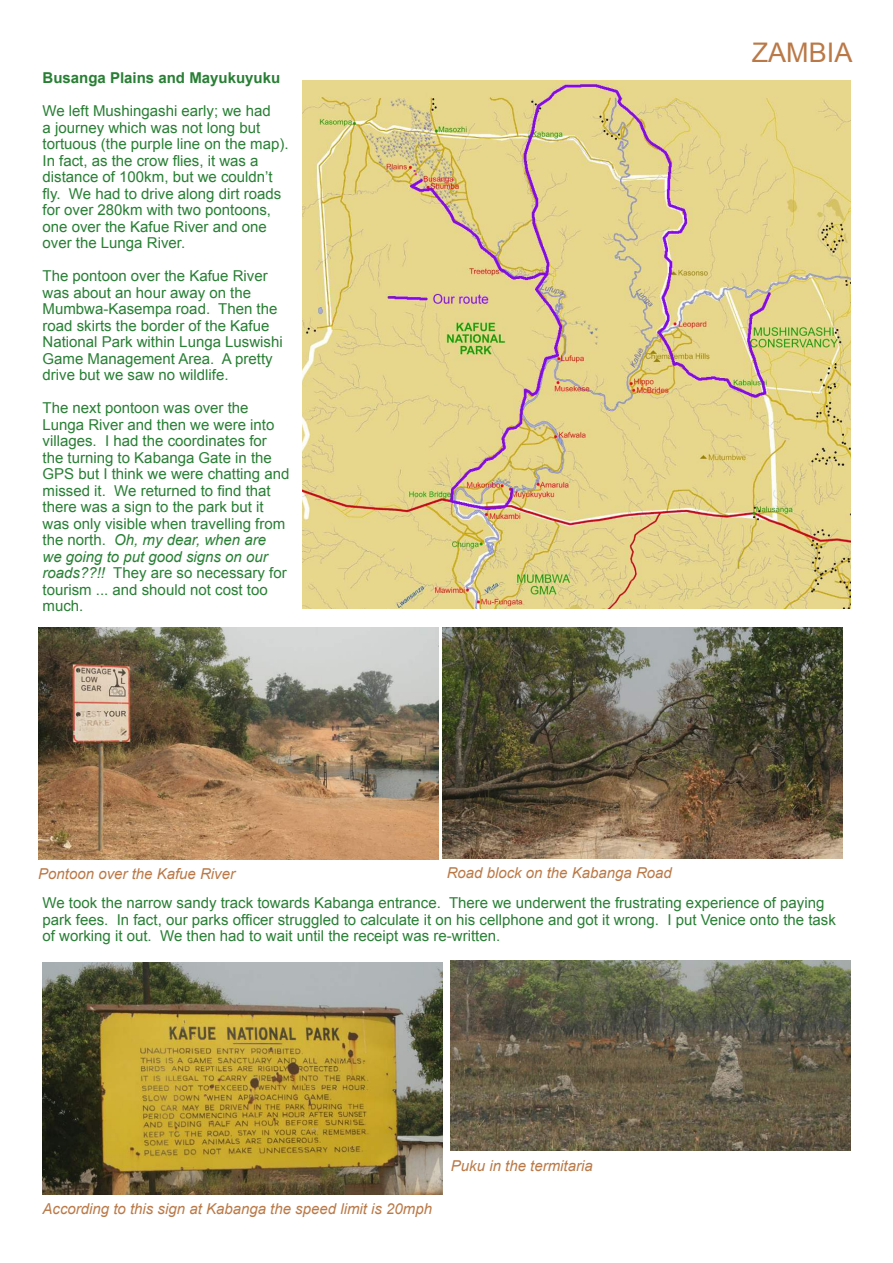
<style>
.page{position:relative;width:893px;height:1263px;background:#fff}
.page>*{position:absolute;margin:0;border:0;box-sizing:border-box;transform-origin:0 0}
.t1{font:27px "Arial";color:#ba7947}
.t2{font:15px/16.5px "Arial";color:#287f34}
.t3{font:italic 15px "Arial";color:#ba7947}
.t4{font:700 15px "Arial";color:#287f34}
.s1{font-style:italic}
</style>
<div class="page">
<img style="left:38px;top:628px;width:400px;height:231px">
<img style="left:302px;top:81px;width:548px;height:528px">
<img style="left:442px;top:627px;width:400px;height:232px">
<img style="left:43px;top:963px;width:399px;height:232px">
<img style="left:451px;top:961px;width:399px;height:190px">
<p class="t4" style="left:43px;top:72px;width:239px">Busanga Plains and Mayukuyuku</p>
<p class="t2" style="left:43px;top:104px;width:247px">We left Mushingashi early; we had<br>a journey which was not long but tortuous (the purple line on the map).<br>In fact, as the crow flies, it was a distance of 100km, but we couldn’t fly. We had to drive along dirt roads for over 280km with two pontoons, one over the Kafue River and one over the Lunga River.</p>
<p class="t2" style="left:43px;top:269px;width:242px">The pontoon over the Kafue River was about an hour away on the<br>Mumbwa-Kasempa road. Then the road skirts the border of the Kafue<br>National Park within Lunga Luswishi<br>Game Management Area. A pretty drive but we saw no wildlife.</p>
<p class="t2" style="left:43px;top:401px;width:248px">The next pontoon was over the<br>Lunga River and then we were into villages. I had the coordinates for the turning to Kabanga Gate in the<br>GPS but I think we were chatting and missed it. We returned to find that there was a sign to the park but it was only visible when travelling from the north. <span class="s1">Oh, my dear, when are<br>we going to put good signs on our roads??!!</span> They are so necessary for tourism ... and should not cost too much.</p>
<h1 class="t1" style="left:751px;top:41px;width:102px">ZAMBIA</h1>
<p class="t3" style="left:38px;top:868px;width:198px">Pontoon over the Kafue River</p>
<p class="t3" style="left:446px;top:867px;width:227px">Road block on the Kabanga Road</p>
<p class="t2" style="left:43px;top:896px;width:794px">We took the narrow sandy track towards Kabanga entrance. There we underwent the frustrating experience of paying park fees. In fact, our parks officer struggled to calculate it on his cellphone and got it wrong. I put Venice onto the task of working it out. We then had to wait until the receipt was re-written.</p>
<p class="t3" style="left:43px;top:1203px;width:391px">According to this sign at Kabanga the speed limit is 20mph</p>
<p class="t3" style="left:451px;top:1160px;width:143px">Puku in the termitaria</p>
</div>
